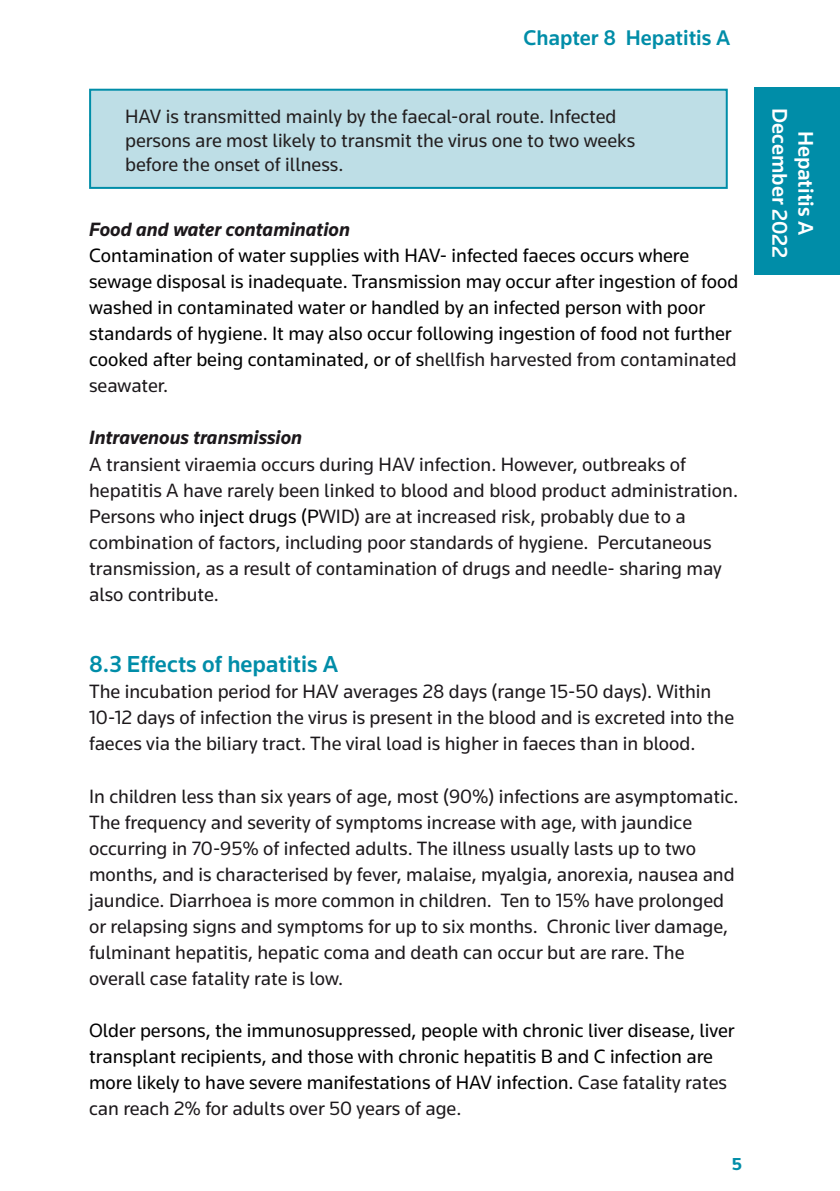
<style>
.page{position:relative;width:840px;height:1191px;background:#fff}
.page>*{position:absolute;margin:0;border:0;box-sizing:border-box;transform-origin:0 0}
.t1{font:500 24px "Knowledge";color:#008da8}
.t2{font:500 22px/26px "Knowledge";color:#fff;text-align:center}
.t3{font:500 22px "Knowledge";color:#008da8}
.t4{font:20px/26px "Knowledge";color:#1c181b}
.t5{font:20px/26px "Knowledge";color:#000}
.t6{font:20px/24px "Knowledge";color:#231f20}
.t7{font:italic 700 20px "Knowledge";color:#1c181b}
.t8{font:700 18px "Knowledge";color:#008da8}
.s1{color:#1c181b}
.s2{color:#000}
</style>
<div class="page">
<div style="left:754px;top:88px;width:85px;height:187px;background:#008da8"></div>
<div style="left:90px;top:90px;width:636px;height:98px;background:#bedee6"></div>
<div style="left:89px;top:89px;width:638px;height:100px;border:2px solid #008da8"></div>
<p class="t3" style="left:523px;top:24px;width:208px">Chapter 8 Hepatitis A</p>
<p class="t5" style="left:89px;top:96px;width:605px">HAV may be transmitted by sexual oral-anal contact or by oropharyngeal secretions.</p>
<p class="t6" style="left:125px;top:103px;width:511px">HAV is transmitted mainly by the faecal-oral route. Infected persons are most likely to transmit the virus one to two weeks before the onset of illness.</p>
<p class="t7" style="left:89px;top:217px;width:262px">Food and water contamination</p>
<p class="t5" style="left:89px;top:242px;width:650px">Contamination of water supplies with HAV- infected faeces occurs where sewage disposal is inadequate. Transmission may occur after ingestion of food washed in contaminated water or handled by an infected person with poor standards of hygiene. It may also occur following ingestion of food not further cooked after being contaminated, or of s<span class="s1">hellfish harvested from contaminated seawater.</span></p>
<p class="t7" style="left:89px;top:425px;width:214px">Intravenous transmission</p>
<p class="t4" style="left:89px;top:450px;width:650px">A transient viraemia occurs during HAV infection. However, outbreaks of hepatitis A have rarely been linked to blood and blood product administration.<br>Persons who <span class="s2">inject drugs (P</span>WID) are at increased risk, probably due to a combination of factors, including poor standards of hygiene. Percutaneous transmission, as a result of contamination of drugs and needle- sharing may also contribute.</p>
<p class="t1" style="left:89px;top:649px;width:250px">8.3 Effects of hepatitis A</p>
<p class="t4" style="left:89px;top:678px;width:646px">The incubation period for HAV averages 28 days (range 15-50 days). Within<br>10-12 days of infection the virus is present in the blood and is excreted into the faeces via the biliary tract. The viral load is higher in faeces than in blood.</p>
<p class="t4" style="left:89px;top:783px;width:650px">In children less than six years of age, most (90%) infections are asymptomatic.<br>The frequency and severity of symptoms increase with age, with jaundice occurring in 70-95% of infected adults. The illness usually lasts up to two months, and is characterised by fever, malaise, myalgia, anorexia, nausea and jaundice. Diarrhoea is more common in children. Ten to 15% have prolonged or relapsing signs and symptoms for up to six months. Chronic liver damage, fulminant hepatitis, hepatic coma and death can occur but are rare. The overall case fatality rate is low.</p>
<p class="t5" style="left:89px;top:1017px;width:646px">Older persons, the immunosuppressed, people with chronic liver disease, liver transplant recipients, and those with chronic hepatitis B and C infection are more likely to have severe manifestations of HAV infection. <span class="s1">Case fatality rates can reach 2% for adults over 50 years of age.</span></p>
<p class="t8" style="left:731px;top:1153px;width:12px">5</p>
<p class="t2" style="left:818px;top:108px;width:151px;rotate:90deg">Hepatitis A<br>December 2022</p>
</div>
